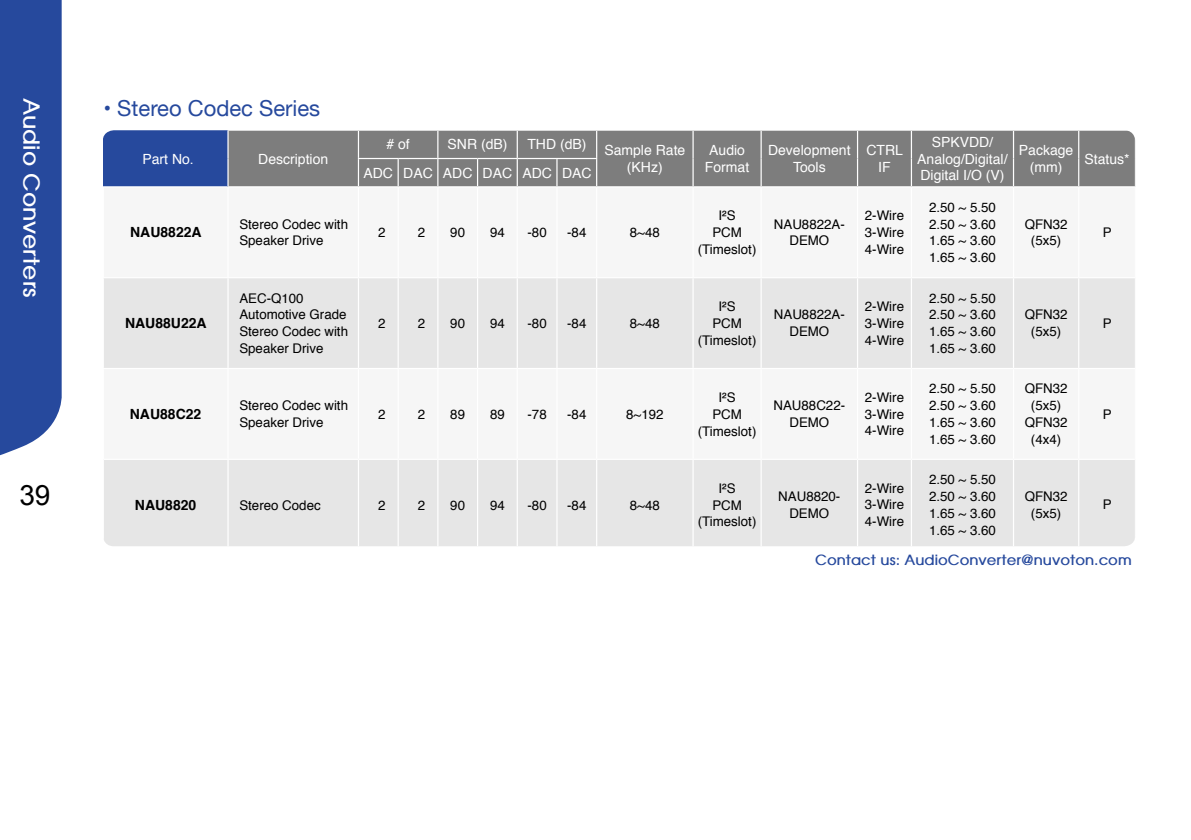
<style>
.page{position:relative;width:1191px;height:840px;background:#fff}
.page>*{position:absolute;margin:0;border:0;box-sizing:border-box;transform-origin:0 0}
.t1{font:28px "Arial";color:#000}
.t2{font:22px "Helvetica Neue";color:#26499d}
.t3{font:700 22px "Avant Garde";color:#fff}
.t4{font:14px/16.8px "Helvetica";color:#fff;text-align:center}
.t5{font:700 14px "Avant Garde";color:#26499d}
.t6{font:700 14px "Helvetica";color:#000}
.t7{font:13.4px/16.8px "Helvetica";color:#000;text-align:center}
</style>
<div class="page">
<div style="left:0;top:0;width:62px;height:456px;background:#26499d"></div>
<div style="left:103px;top:130px;width:125px;height:57px;background:#26499d"></div>
<div style="left:229px;top:131px;width:905px;height:55px;background:#7d7d7d"></div>
<div style="left:104px;top:278px;width:1030px;height:89px;background:#e6e6e6"></div>
<div style="left:104px;top:460px;width:1030px;height:86px;background:#e6e6e6"></div>
<hr style="left:227px;top:130px;width:131px;height:1px;background:#fff">
<hr style="left:516px;top:131px;width:2px;height:27px;background:#fff">
<hr style="left:910px;top:131px;width:2px;height:27px;background:#fff">
<svg style="left:358px;top:131px;width:1px;height:55px"></svg>
<hr style="left:397px;top:159px;width:2px;height:27px;background:#fff">
<svg style="left:437px;top:131px;width:1px;height:55px"></svg>
<svg style="left:477px;top:159px;width:1px;height:27px"></svg>
<hr style="left:516px;top:159px;width:2px;height:27px;background:#fff">
<svg style="left:556px;top:159px;width:1px;height:27px"></svg>
<svg style="left:596px;top:131px;width:1px;height:55px"></svg>
<svg style="left:692px;top:131px;width:1px;height:55px"></svg>
<svg style="left:760px;top:131px;width:1px;height:55px"></svg>
<svg style="left:857px;top:131px;width:1px;height:55px"></svg>
<hr style="left:910px;top:158px;width:2px;height:28px;background:#fff">
<svg style="left:1013px;top:131px;width:1px;height:55px"></svg>
<svg style="left:1078px;top:131px;width:1px;height:55px"></svg>
<svg style="left:1134px;top:136px;width:1px;height:50px"></svg>
<hr style="left:358px;top:158px;width:40px;height:1px;background:#fff">
<hr style="left:398px;top:158px;width:40px;height:1px;background:#fff">
<hr style="left:438px;top:158px;width:39px;height:1px;background:#fff">
<hr style="left:477px;top:158px;width:40px;height:1px;background:#fff">
<hr style="left:517px;top:158px;width:40px;height:1px;background:#fff">
<hr style="left:557px;top:158px;width:40px;height:1px;background:#fff">
<hr style="left:227px;top:186px;width:131px;height:1px;background:#fff">
<hr style="left:227px;top:278px;width:2px;height:89px;background:#fff">
<hr style="left:358px;top:278px;width:1px;height:89px;background:#fff">
<hr style="left:397px;top:278px;width:2px;height:89px;background:#fff">
<hr style="left:437px;top:278px;width:1px;height:89px;background:#fff">
<hr style="left:477px;top:278px;width:1px;height:89px;background:#fff">
<hr style="left:516px;top:278px;width:2px;height:89px;background:#fff">
<hr style="left:556px;top:278px;width:1px;height:89px;background:#fff">
<hr style="left:596px;top:278px;width:1px;height:89px;background:#fff">
<hr style="left:692px;top:278px;width:1px;height:89px;background:#fff">
<hr style="left:760px;top:278px;width:1px;height:89px;background:#fff">
<hr style="left:857px;top:278px;width:1px;height:89px;background:#fff">
<hr style="left:910px;top:278px;width:2px;height:89px;background:#fff">
<hr style="left:1013px;top:278px;width:1px;height:89px;background:#fff">
<hr style="left:1078px;top:278px;width:1px;height:89px;background:#fff">
<hr style="left:227px;top:131px;width:2px;height:27px;background:#fff">
<hr style="left:227px;top:158px;width:2px;height:28px;background:#fff">
<hr style="left:103px;top:186px;width:124px;height:1px;background:#fff">
<hr style="left:227px;top:459px;width:2px;height:87px;background:#fff">
<hr style="left:358px;top:459px;width:1px;height:87px;background:#fff">
<hr style="left:397px;top:459px;width:2px;height:87px;background:#fff">
<hr style="left:437px;top:459px;width:1px;height:87px;background:#fff">
<hr style="left:477px;top:459px;width:1px;height:87px;background:#fff">
<hr style="left:516px;top:459px;width:2px;height:87px;background:#fff">
<hr style="left:556px;top:459px;width:1px;height:87px;background:#fff">
<hr style="left:596px;top:459px;width:1px;height:87px;background:#fff">
<hr style="left:692px;top:459px;width:1px;height:87px;background:#fff">
<hr style="left:760px;top:459px;width:1px;height:87px;background:#fff">
<hr style="left:857px;top:459px;width:1px;height:87px;background:#fff">
<hr style="left:910px;top:459px;width:2px;height:87px;background:#fff">
<hr style="left:1013px;top:459px;width:1px;height:87px;background:#fff">
<hr style="left:1078px;top:459px;width:1px;height:87px;background:#fff">
<h2 class="t3" style="left:45px;top:98px;width:201px;rotate:90deg">Audio Converters</h2>
<h1 class="t1" style="left:19px;top:476px;width:33px">39</h1>
<h2 class="t2" style="left:103px;top:93px;width:218px">• Stereo Codec Series</h2>
<p class="t4" style="left:142px;top:150px;width:53px">Part No.</p>
<p class="t4" style="left:258px;top:150px;width:72px">Description</p>
<p class="t4" style="left:386px;top:136px;width:25px"># of</p>
<p class="t4" style="left:447px;top:136px;width:61px">SNR (dB)</p>
<p class="t4" style="left:527px;top:136px;width:61px">THD (dB)</p>
<p class="t4" style="left:604px;top:142px;width:82px">Sample Rate (KHz)</p>
<p class="t4" style="left:705px;top:142px;width:46px">Audio<br>Format</p>
<p class="t4" style="left:768px;top:142px;width:84px">Development<br>Tools</p>
<p class="t4" style="left:866px;top:142px;width:38px">CTRL<br>IF</p>
<p class="t4" style="left:917px;top:134px;width:92px">SPKVDD/<br>Analog/Digital/<br>Digital I/O (V)</p>
<p class="t4" style="left:1019px;top:142px;width:56px">Package (mm)</p>
<p class="t4" style="left:1084px;top:150px;width:47px">Status*</p>
<p class="t4" style="left:363px;top:165px;width:230px">ADC DAC ADC DAC ADC DAC</p>
<p class="t6" style="left:130px;top:221px;width:73px">NAU8822A</p>
<p class="t7" style="left:239px;top:216px;width:110px;text-align:left">Stereo Codec with<br>Speaker Drive</p>
<p class="t7" style="left:378px;top:224px;width:9px">2</p>
<p class="t7" style="left:418px;top:224px;width:9px">2</p>
<p class="t7" style="left:450px;top:224px;width:16px">90</p>
<p class="t7" style="left:490px;top:224px;width:16px">94</p>
<p class="t7" style="left:527px;top:224px;width:21px">-80</p>
<p class="t7" style="left:567px;top:224px;width:21px">-84</p>
<p class="t7" style="left:630px;top:224px;width:31px">8~48</p>
<p class="t6" style="left:125px;top:312px;width:83px">NAU88U22A</p>
<p class="t7" style="left:239px;top:290px;width:110px;text-align:left">AEC-Q100<br>Automotive Grade<br>Stereo Codec with<br>Speaker Drive</p>
<p class="t7" style="left:378px;top:315px;width:9px">2</p>
<p class="t7" style="left:418px;top:315px;width:9px">2</p>
<p class="t7" style="left:450px;top:315px;width:16px">90</p>
<p class="t7" style="left:490px;top:315px;width:16px">94</p>
<p class="t7" style="left:527px;top:315px;width:21px">-80</p>
<p class="t7" style="left:567px;top:315px;width:21px">-84</p>
<p class="t7" style="left:630px;top:315px;width:31px">8~48</p>
<p class="t6" style="left:130px;top:402px;width:73px">NAU88C22</p>
<p class="t7" style="left:239px;top:397px;width:110px;text-align:left">Stereo Codec with<br>Speaker Drive</p>
<p class="t7" style="left:378px;top:406px;width:9px">2</p>
<p class="t7" style="left:418px;top:406px;width:9px">2</p>
<p class="t7" style="left:450px;top:406px;width:16px">89</p>
<p class="t7" style="left:490px;top:406px;width:16px">89</p>
<p class="t7" style="left:527px;top:406px;width:21px">-78</p>
<p class="t7" style="left:567px;top:406px;width:21px">-84</p>
<p class="t7" style="left:626px;top:406px;width:39px">8~192</p>
<p class="t6" style="left:135px;top:493px;width:63px">NAU8820</p>
<p class="t7" style="left:239px;top:496px;width:83px">Stereo Codec</p>
<p class="t7" style="left:378px;top:496px;width:9px">2</p>
<p class="t7" style="left:418px;top:496px;width:9px">2</p>
<p class="t7" style="left:450px;top:496px;width:16px">90</p>
<p class="t7" style="left:490px;top:496px;width:16px">94</p>
<p class="t7" style="left:527px;top:496px;width:21px">-80</p>
<p class="t7" style="left:567px;top:496px;width:21px">-84</p>
<p class="t7" style="left:630px;top:496px;width:31px">8~48</p>
<p class="t7" style="left:698px;top:207px;width:60px">I²S<br>PCM (Timeslot)</p>
<p class="t7" style="left:774px;top:216px;width:72px">NAU8822A-<br>DEMO</p>
<p class="t7" style="left:865px;top:207px;width:41px;text-align:justify">2-Wire 3-Wire 4-Wire</p>
<p class="t7" style="left:929px;top:199px;width:68px;text-align:justify">2.50 ~ 5.50<br>2.50 ~ 3.60<br>1.65 ~ 3.60<br>1.65 ~ 3.60</p>
<p class="t7" style="left:698px;top:298px;width:60px">I²S<br>PCM (Timeslot)</p>
<p class="t7" style="left:774px;top:306px;width:72px">NAU8822A-<br>DEMO</p>
<p class="t7" style="left:865px;top:298px;width:41px;text-align:justify">2-Wire 3-Wire 4-Wire</p>
<p class="t7" style="left:929px;top:290px;width:68px;text-align:justify">2.50 ~ 5.50<br>2.50 ~ 3.60<br>1.65 ~ 3.60<br>1.65 ~ 3.60</p>
<p class="t7" style="left:1024px;top:216px;width:44px">QFN32 (5x5)</p>
<p class="t7" style="left:1102px;top:224px;width:10px">P</p>
<p class="t7" style="left:1024px;top:306px;width:44px">QFN32 (5x5)</p>
<p class="t7" style="left:1102px;top:315px;width:10px">P</p>
<p class="t7" style="left:698px;top:389px;width:60px">I²S<br>PCM (Timeslot)</p>
<p class="t7" style="left:773px;top:397px;width:73px">NAU88C22-<br>DEMO</p>
<p class="t7" style="left:865px;top:389px;width:41px;text-align:justify">2-Wire 3-Wire 4-Wire</p>
<p class="t7" style="left:929px;top:380px;width:68px;text-align:justify">2.50 ~ 5.50<br>2.50 ~ 3.60<br>1.65 ~ 3.60<br>1.65 ~ 3.60</p>
<p class="t7" style="left:1024px;top:380px;width:44px">QFN32 (5x5)<br>QFN32 (4x4)</p>
<p class="t7" style="left:1102px;top:405px;width:10px">P</p>
<p class="t7" style="left:698px;top:479px;width:60px">I²S<br>PCM (Timeslot)</p>
<p class="t7" style="left:778px;top:488px;width:64px">NAU8820-<br>DEMO</p>
<p class="t7" style="left:865px;top:479px;width:41px;text-align:justify">2-Wire 3-Wire 4-Wire</p>
<p class="t7" style="left:929px;top:471px;width:68px;text-align:justify">2.50 ~ 5.50<br>2.50 ~ 3.60<br>1.65 ~ 3.60<br>1.65 ~ 3.60</p>
<p class="t7" style="left:1024px;top:488px;width:44px">QFN32 (5x5)</p>
<p class="t7" style="left:1102px;top:496px;width:10px">P</p>
<p class="t5" style="left:815px;top:550px;width:318px">Contact us: AudioConverter@nuvoton.com</p>
</div>
